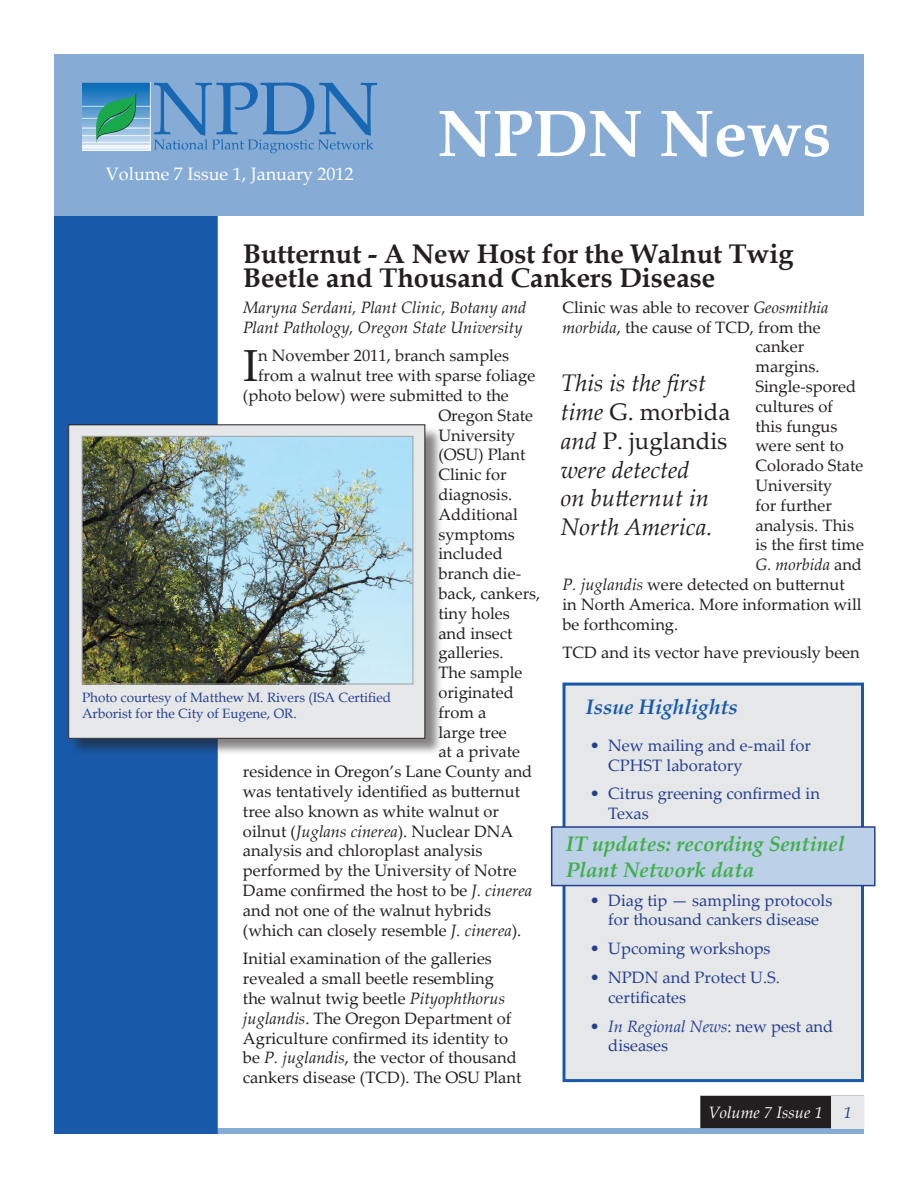
<style>
.page{position:relative;width:918px;height:1188px;background:#fff}
.page>*{position:absolute;margin:0;border:0;box-sizing:border-box;transform-origin:0 0}
.t1{font:700 66px "Book Antiqua";color:#fff}
.t2{font:45px "Palatino Linotype";color:#231f20}
.t3{font:700 27px/24px "Book Antiqua";color:#231f20}
.t4{font:italic 24px/28.8px "Palatino Linotype";color:#231f20}
.t5{font:italic 700 21px/25.2px "Palatino Linotype";color:#40ae49}
.t6{font:italic 700 21px "Book Antiqua";color:#185aa9}
.t7{font:18px "Book Antiqua";color:#fff}
.t8{font:16.5px/19.8px "Palatino Linotype";color:#231f20}
.t9{font:16.5px/19.8px "Palatino Linotype";color:#253f8e}
.t10{font:italic 16.5px/19.8px "Palatino Linotype";color:#231f20}
.t11{font:italic 16.5px "Palatino Linotype";color:#fafafa}
.t12{font:13.5px/16.2px "Book Antiqua";color:#253f8e}
.s1{font-style:italic}
.s2{font-style:normal}
.s3{color:#253f8e}
</style>
<div class="page">
<div style="left:54px;top:54px;width:810px;height:162px;background:#86acd6"></div>
<div style="left:54px;top:1128px;width:810px;height:6px;background:#86acd6"></div>
<div style="left:701px;top:1096px;width:162px;height:31px;background:#231f20"></div>
<div style="left:700px;top:1096px;width:164px;height:32px;border:2px solid #231f20"></div>
<div style="left:831px;top:1096px;width:33px;height:32px;background:#e6e7e9"></div>
<svg style="left:154px;top:82px;width:223px;height:71px"></svg>
<img style="left:82px;top:82px;width:68px;height:45px">
<img style="left:82px;top:137px;width:68px;height:14px">
<img style="left:82px;top:127px;width:68px;height:10px">
<svg style="left:96px;top:90px;width:40px;height:52px;background:#44a38d"></svg>
<div style="left:54px;top:216px;width:164px;height:918px;background:#185aa9;border:2px solid #185aa9"></div>
<div style="left:564px;top:684px;width:298px;height:397px;background:#e6e7e9"></div>
<div style="left:562px;top:683px;width:302px;height:399px;border:3px solid #185aa9"></div>
<div style="left:70px;top:426px;width:373px;height:330px;background:#231f20;opacity:.55"></div>
<div style="left:69px;top:425px;width:356px;height:313px;background:#e6e7e9"></div>
<div style="left:68px;top:424px;width:357px;height:315px;border:1px solid #231f20"></div>
<img style="left:84px;top:438px;width:327px;height:244px">
<div style="left:82px;top:436px;width:331px;height:248px;border:1px solid #a0a1a5"></div>
<div style="left:552px;top:827px;width:323px;height:59px;background:#bcd0e7"></div>
<div style="left:551px;top:826px;width:325px;height:60px;border:2px solid #253f8e"></div>
<p class="t7" style="left:106px;top:162px;width:249px">Volume 7 Issue 1, January 2012</p>
<h1 class="t1" style="left:437px;top:89px;width:396px">NPDN News</h1>
<h3 class="t3" style="left:243px;top:241px;width:552px">Butternut - A New Host for the Walnut Twig<br>Beetle and Thousand Cankers Disease</h3>
<p class="t10" style="left:243px;top:297px;width:285px">Maryna Serdani, Plant Clinic, Botany and<br>Plant Pathology, Oregon State University</p>
<h2 class="t2" style="left:243px;top:334px;width:17px">I</h2>
<p class="t8" style="left:258px;top:345px;width:252px">n November 2011, branch samples</p>
<p class="t8" style="left:258px;top:365px;width:279px">from a walnut tree with sparse foliage</p>
<p class="t8" style="left:243px;top:385px;width:267px">(photo below) were submitted to the</p>
<p class="t8" style="left:438px;top:405px;width:96px">Oregon State</p>
<p class="t8" style="left:438px;top:424px;width:79px">University</p>
<p class="t8" style="left:438px;top:444px;width:89px">(OSU) Plant</p>
<p class="t8" style="left:438px;top:464px;width:70px">Clinic for</p>
<p class="t8" style="left:438px;top:484px;width:75px">diagnosis.</p>
<p class="t8" style="left:438px;top:504px;width:81px">Additional</p>
<p class="t8" style="left:438px;top:523px;width:78px">symptoms</p>
<p class="t8" style="left:438px;top:543px;width:66px">included</p>
<p class="t8" style="left:438px;top:563px;width:84px">branch die-</p>
<p class="t8" style="left:438px;top:583px;width:104px">back, cankers,</p>
<p class="t8" style="left:438px;top:603px;width:73px">tiny holes</p>
<p class="t8" style="left:438px;top:622px;width:76px">and insect</p>
<p class="t8" style="left:438px;top:642px;width:67px">galleries.</p>
<p class="t8" style="left:438px;top:662px;width:86px">The sample</p>
<p class="t8" style="left:438px;top:682px;width:77px">originated</p>
<p class="t8" style="left:438px;top:702px;width:49px">from a</p>
<p class="t8" style="left:438px;top:721px;width:70px">large tree</p>
<p class="t8" style="left:438px;top:741px;width:83px">at a private</p>
<p class="t8" style="left:243px;top:761px;width:291px">residence in Oregon’s Lane County and</p>
<p class="t8" style="left:243px;top:781px;width:279px">was tentatively identified as butternut</p>
<p class="t8" style="left:243px;top:801px;width:258px">tree also known as white walnut or</p>
<p class="t8" style="left:243px;top:820px;width:272px">oilnut (<span class="s1">Juglans cinerea</span>). Nuclear DNA</p>
<p class="t8" style="left:243px;top:840px;width:241px">analysis and chloroplast analysis</p>
<p class="t8" style="left:243px;top:860px;width:275px">performed by the University of Notre</p>
<p class="t8" style="left:243px;top:880px;width:291px">Dame confirmed the host to be <span class="s1">J. cinerea</span></p>
<p class="t8" style="left:243px;top:900px;width:250px">and not one of the walnut hybrids</p>
<p class="t8" style="left:243px;top:919px;width:280px">(which can closely resemble <span class="s1">J. cinerea</span>).</p>
<p class="t8" style="left:243px;top:948px;width:280px">Initial examination of the galleries revealed a small beetle resembling<br>the walnut twig beetle <span class="s1">Pityophthorus juglandis</span>. The Oregon Department of Agriculture confirmed its identity to be <span class="s1">P. juglandis</span>, the vector of thousand cankers disease (TCD). The OSU Plant</p>
<p class="t12" style="left:82px;top:689px;width:310px">Photo courtesy of Matthew M. Rivers (ISA Certified<br>Arborist for the City of Eugene, OR.</p>
<p class="t8" style="left:562px;top:297px;width:268px">Clinic was able to recover <span class="s1">Geosmithia</span></p>
<p class="t8" style="left:562px;top:317px;width:260px"><span class="s1">morbida</span>, the cause of TCD, from the</p>
<p class="t8" style="left:755px;top:336px;width:50px">canker</p>
<p class="t8" style="left:755px;top:356px;width:66px">margins.</p>
<p class="t8" style="left:755px;top:376px;width:102px">Single-spored</p>
<p class="t8" style="left:755px;top:396px;width:79px">cultures of</p>
<p class="t8" style="left:755px;top:416px;width:84px">this fungus</p>
<p class="t8" style="left:755px;top:435px;width:90px">were sent to</p>
<p class="t8" style="left:755px;top:455px;width:110px">Colorado State</p>
<p class="t8" style="left:755px;top:475px;width:79px">University</p>
<p class="t8" style="left:755px;top:495px;width:78px">for further</p>
<p class="t8" style="left:755px;top:515px;width:100px">analysis. This</p>
<p class="t8" style="left:755px;top:534px;width:110px">is the first time</p>
<p class="t10" style="left:755px;top:554px;width:108px">G. morbida <span class="s2">and</span></p>
<p class="t8" style="left:562px;top:574px;width:284px"><span class="s1">P. juglandis</span> were detected on butternut</p>
<p class="t8" style="left:562px;top:594px;width:301px">in North America. More information will</p>
<p class="t8" style="left:562px;top:614px;width:117px">be forthcoming.</p>
<p class="t8" style="left:562px;top:642px;width:299px">TCD and its vector have previously been</p>
<h3 class="t4" style="left:561px;top:368px;width:171px">This is the first time <span class="s2">G. morbida </span>and <span class="s2">P. juglandis </span>were detected<br>on butternut in<br>North America.</h3>
<p class="t6" style="left:586px;top:693px;width:154px">Issue Highlights</p>
<p class="t9" style="left:608px;top:735px;width:204px;text-indent:-18px">• New mailing and e-mail for<br>CPHST laboratory</p>
<p class="t9" style="left:608px;top:783px;width:213px;text-indent:-18px">• Citrus greening confirmed in<br>Texas</p>
<p class="t9" style="left:590px;top:827px;width:11px;line-height:28.8px">• •</p>
<p class="t9" style="left:590px;top:889px;width:244px;text-align:center">• Diag tip — sampling protocols for thousand cankers disease</p>
<p class="t9" style="left:590px;top:938px;width:182px">• Upcoming workshops</p>
<p class="t9" style="left:608px;top:967px;width:173px;text-indent:-18px">• NPDN and Protect U.S. certificates</p>
<p class="t9" style="left:608px;top:1015px;width:227px;text-indent:-18px"><span class="s1">• In Regional News</span>: new pest and diseases</p>
<p class="t5" style="left:566px;top:831px;width:280px">IT updates: recording Sentinel<br>Plant Network data</p>
<p class="t11" style="left:709px;top:1100px;width:144px">Volume 7 Issue 1 <span class="s3">1</span></p>
</div>
